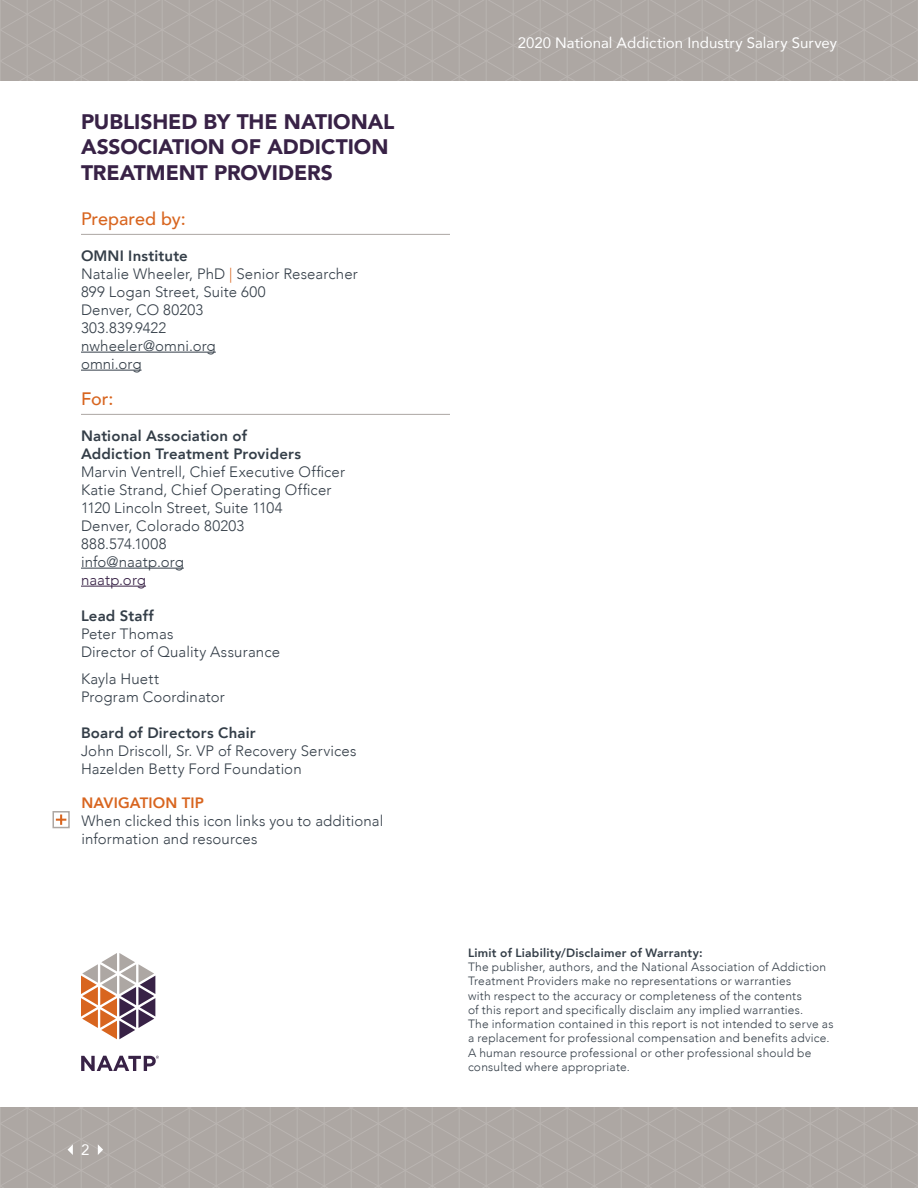
<style>
.page{position:relative;width:918px;height:1188px;background:#fff}
.page>*{position:absolute;margin:0;border:0;box-sizing:border-box;transform-origin:0 0}
.t1{font:900 21px/25.5px "Avenir";letter-spacing:-.005em;color:#382246}
.t2{font:500 18px "Avenir";color:#d8651f}
.t3{font:300 15px/18px "Avenir";letter-spacing:.01em;color:#343e48}
.t4{font:800 15px/18px "Avenir";letter-spacing:.01em;color:#343e48}
.t5{font:15px "Avenir";letter-spacing:.005em;color:#fff}
.t6{font:800 15px "Avenir";letter-spacing:.01em;color:#d8651f}
.t7{font:300 15px "Avenir";letter-spacing:.005em;color:#382246}
.t8{font:300 12px/14.2px "Avenir";letter-spacing:.02em;color:#343e48}
.t9{font:800 12px "Avenir";letter-spacing:.02em;color:#343e48}
.s1{font-weight:800}
.s2{color:#d8651f}
</style>
<div class="page">
<svg style="left:0;top:0;width:918px;height:81px;background:#b0aaa6"></svg>
<hr style="left:81px;top:234px;width:369px;height:1px;background:#ada7a3">
<hr style="left:81px;top:352px;width:135px;height:1px;background:#343e48">
<hr style="left:81px;top:370px;width:61px;height:1px;background:#343e48">
<hr style="left:81px;top:414px;width:369px;height:1px;background:#ada7a3">
<hr style="left:81px;top:568px;width:103px;height:1px;background:#343e48">
<hr style="left:81px;top:586px;width:65px;height:1px;background:#382246">
<svg style="left:81px;top:953px;width:74px;height:86px"></svg>
<svg style="left:81px;top:1056px;width:78px;height:15px"></svg>
<svg style="left:52px;top:811px;width:18px;height:17px"></svg>
<svg style="left:56px;top:815px;width:10px;height:10px"></svg>
<svg style="left:0;top:1107px;width:918px;height:81px;background:#b0aaa6"></svg>
<h1 class="t1" style="left:81px;top:108px;width:315px">PUBLISHED BY THE NATIONAL<br>ASSOCIATION OF ADDICTION<br>TREATMENT PROVIDERS</h1>
<p class="t2" style="left:81px;top:203px;width:106px">Prepared by:</p>
<p class="t3" style="left:81px;top:247px;width:278px"><span class="s1">OMNI Institute<br></span>Natalie Wheeler, PhD <span class="s2">|</span> Senior Researcher<br>899 Logan Street, Suite 600<br>Denver, CO 80203<br>303.839.9422<br>nwheeler@omni.org<br>omni.org</p>
<p class="t2" style="left:81px;top:383px;width:34px">For:</p>
<p class="t4" style="left:81px;top:427px;width:222px">National Association of<br>Addiction Treatment Providers</p>
<p class="t3" style="left:81px;top:463px;width:266px">Marvin Ventrell, Chief Executive Officer<br>Katie Strand, Chief Operating Officer<br>1120 Lincoln Street, Suite 1104<br>Denver, Colorado 80203<br>888.574.1008<br>info@naatp.org</p>
<p class="t7" style="left:81px;top:571px;width:67px">naatp.org</p>
<p class="t4" style="left:81px;top:607px;width:74px">Lead Staff</p>
<p class="t3" style="left:81px;top:625px;width:201px">Peter Thomas<br>Director of Quality Assurance</p>
<p class="t3" style="left:81px;top:670px;width:145px">Kayla Huett<br>Program Coordinator</p>
<p class="t4" style="left:81px;top:724px;width:176px">Board of Directors Chair</p>
<p class="t3" style="left:81px;top:742px;width:277px">John Driscoll, Sr. VP of Recovery Services<br>Hazelden Betty Ford Foundation</p>
<p class="t6" style="left:81px;top:791px;width:124px">NAVIGATION TIP</p>
<p class="t3" style="left:81px;top:812px;width:304px">When clicked this icon links you to additional information and resources</p>
<p class="t5" style="left:81px;top:1138px;width:10px">2</p>
<p class="t5" style="left:518px;top:31px;width:321px">2020 National Addiction Industry Salary Survey</p>
<p class="t9" style="left:468px;top:943px;width:236px">Limit of Liability/Disclaimer of Warranty:</p>
<p class="t8" style="left:468px;top:960px;width:367px">The publisher, authors, and the National Association of Addiction Treatment Providers make no representations or warranties<br>with respect to the accuracy or completeness of the contents<br>of this report and specifically disclaim any implied warranties.<br>The information contained in this report is not intended to serve as a replacement for professional compensation and benefits advice.<br>A human resource professional or other professional should be consulted where appropriate.</p>
</div>
